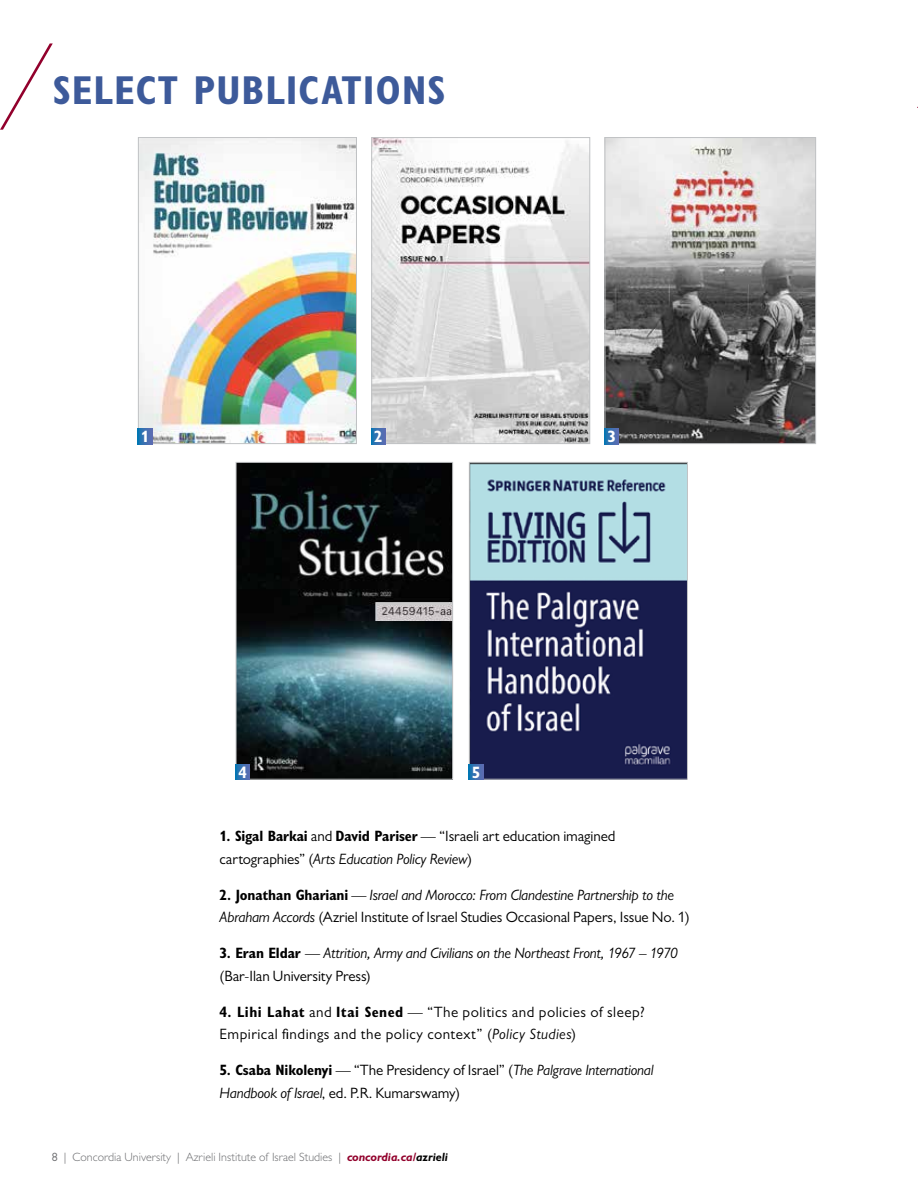
<style>
.page{position:relative;width:918px;height:1188px;background:#fff}
.page>*{position:absolute;margin:0;border:0;box-sizing:border-box;transform-origin:0 0}
.t1{font:700 condensed 40.5px "Gill Sans MT Pro";letter-spacing:.025em;color:#3d5a9a}
.t2{font:700 condensed 16.5px "Gill Sans MT Pro";color:#fff}
.t3{font:italic 15px/22.5px "Gill Sans MT Pro";letter-spacing:-.015em;color:#000}
.t4{font:15px/22.5px "Gill Sans MT Pro";letter-spacing:-.005em;color:#000}
.t5{font:15px/22.5px "Gill Sans MT Pro";letter-spacing:.02em;color:#000}
.t6{font:300 12px "Gill Sans MT Pro";color:#6d6e71}
.s1{font-weight:700;font-stretch:condensed}
.s2{font-style:italic}
.s3{font-weight:700;font-style:normal;font-stretch:condensed}
.s4{font-style:normal}
.s5{font-weight:400}
.s6{font-weight:700;font-style:italic;color:#92002c}
.s7{font-weight:700;font-style:italic;color:#000}
</style>
<div class="page">
<img style="left:140px;top:139px;width:215px;height:303px">
<div style="left:138px;top:137px;width:219px;height:307px;border:1px solid #c0c2c4"></div>
<img style="left:607px;top:139px;width:207px;height:303px">
<div style="left:605px;top:137px;width:211px;height:307px;border:1px solid #c0c2c4"></div>
<img style="left:471px;top:464px;width:215px;height:314px">
<div style="left:469px;top:462px;width:219px;height:318px;border:1px solid #c0c2c4"></div>
<img style="left:373px;top:139px;width:215px;height:303px">
<div style="left:371px;top:137px;width:219px;height:307px;border:1px solid #c0c2c4"></div>
<img style="left:238px;top:464px;width:213px;height:314px">
<div style="left:236px;top:462px;width:217px;height:318px;border:1px solid #c0c2c4"></div>
<svg style="left:0;top:43px;width:53px;height:87px"></svg>
<svg style="left:138px;top:429px;width:14px;height:15px"></svg>
<svg style="left:371px;top:429px;width:15px;height:15px"></svg>
<svg style="left:236px;top:764px;width:14px;height:16px"></svg>
<svg style="left:469px;top:764px;width:14px;height:16px"></svg>
<svg style="left:605px;top:429px;width:14px;height:15px"></svg>
<h1 class="t1" style="left:53px;top:67px;width:394px">SELECT PUBLICATIONS</h1>
<p class="t2" style="left:141px;top:427px;width:10px">1</p>
<p class="t2" style="left:374px;top:427px;width:10px">2</p>
<p class="t2" style="left:607px;top:427px;width:10px">3</p>
<p class="t2" style="left:239px;top:762px;width:10px">4</p>
<p class="t2" style="left:472px;top:762px;width:10px">5</p>
<p class="t4" style="left:220px;top:825px;width:397px"><span class="s1">1. Sigal Barkai</span> and <span class="s1">David Pariser</span> — “Israeli art education imagined cartographies” (<span class="s2">Arts Education Policy Review</span>)</p>
<p class="t3" style="left:220px;top:883px;width:472px"><span class="s3">2. Jonathan Ghariani</span> <span class="s4">—</span> Israel and Morocco: From Clandestine Partnership to the<br>Abraham Accords <span class="s4">(Azriel Institute of Israel Studies Occasional Papers, Issue No. 1)</span></p>
<p class="t3" style="left:220px;top:942px;width:460px"><span class="s3">3. Eran Eldar</span> <span class="s4">—</span> Attrition, Army and Civilians on the Northeast Front, 1967 – 1970 <span class="s4">(Bar-Ilan University Press)</span></p>
<p class="t5" style="left:220px;top:1000px;width:427px"><span class="s1">4. Lihi Lahat</span> and <span class="s1">Itai Sened</span> — “The politics and policies of sleep?<br>Empirical findings and the policy context” (<span class="s2">Policy Studies</span>)</p>
<p class="t4" style="left:220px;top:1059px;width:436px"><span class="s1">5. Csaba Nikolenyi</span> — “The Presidency of Israel” (<span class="s2">The Palgrave International<br>Handbook of Israel</span>, ed. P.R. Kumarswamy)</p>
<p class="t6" style="left:52px;top:1150px;width:398px"><span class="s5">8</span> | Concordia University | Azrieli Institute of Israel Studies | <span class="s6">concordia.ca/</span><span class="s7">azrieli</span></p>
</div>
